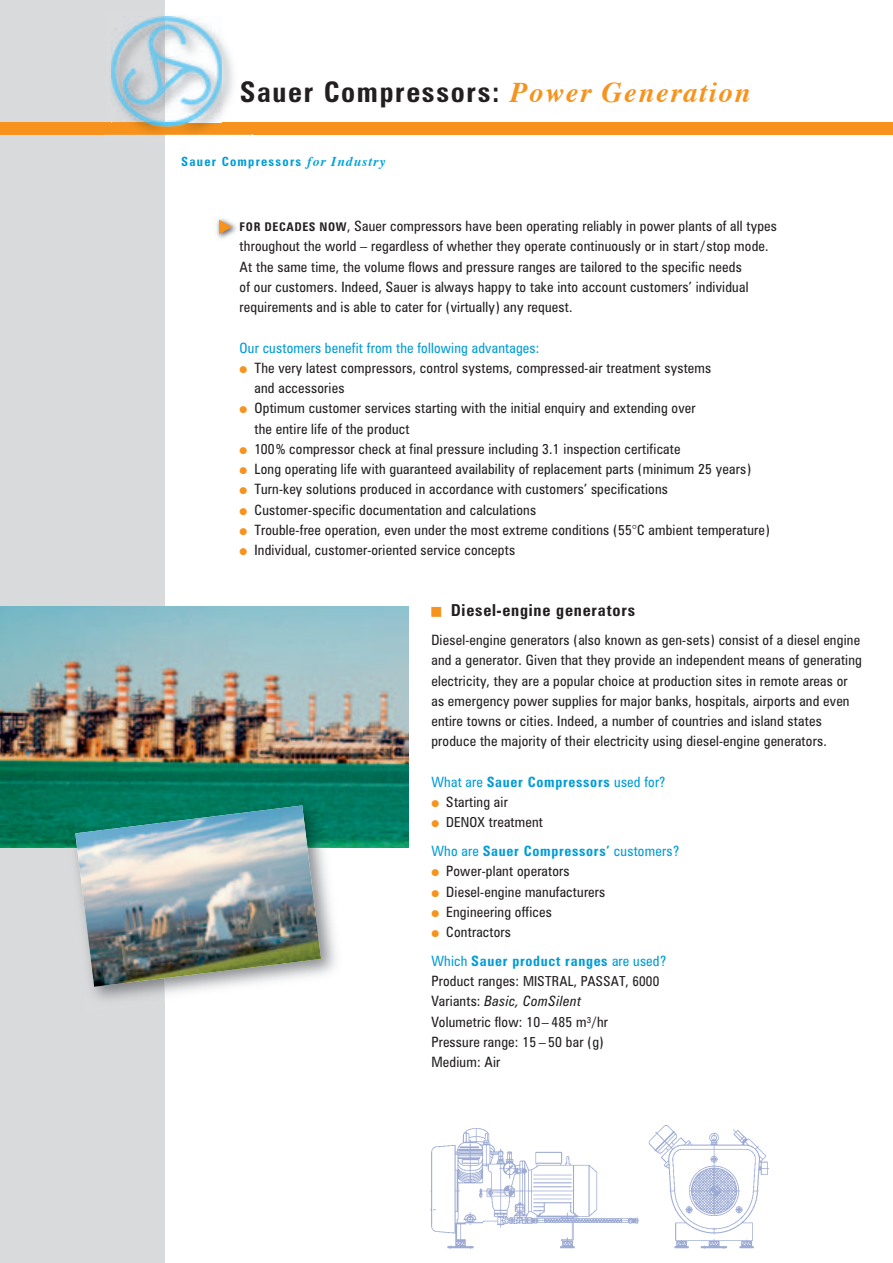
<style>
.page{position:relative;width:893px;height:1263px;background:#fff}
.page>*{position:absolute;margin:0;border:0;box-sizing:border-box;transform-origin:0 0}
.t1{font:700 condensed 28.5px "Zurich BT";letter-spacing:.06em;color:#231f20}
.t2{font:700 condensed 16.5px "Zurich BT";letter-spacing:.05em;color:#231f20}
.t3{font:condensed 14.25px/20.2px "Zurich BT";letter-spacing:.015em;color:#231f20}
.t4{font:700 condensed 14.25px/28.8px "Zurich BT";letter-spacing:.05em;color:#009cd6}
.t5{font:condensed 14.25px "Zurich BT";letter-spacing:.015em;color:#009cd6}
.t6{font:condensed 13.8px "Zurich BT";letter-spacing:.015em;color:#231f20}
.t7{font:700 condensed 12.75px "Zurich BT";letter-spacing:.1em;color:#009cd6}
.s1{font-family:"Times";font-style:italic;font-stretch:normal;color:#f7931d}
.s2{font-family:"Times";font-style:italic;font-stretch:normal;font-size:13.5px;color:#00a3da}
.s3{font-weight:700;font-size:12px}
.s4{color:#f7931d}
.s5{font-weight:400}
.s6{font-weight:400;font-size:13.8px;color:#231f20}
.s7{font-weight:400;color:#231f20}
.s8{font-size:14.25px}
.s9{font-style:italic}
</style>
<div class="page">
<img style="left:216px;top:218px;width:20px;height:21px">
<svg style="left:219px;top:220px;width:13px;height:14px"></svg>
<div style="left:0;top:0;width:165px;height:1263px;background:#d9dadc"></div>
<div style="left:0;top:122px;width:893px;height:13px;background:#f7931d"></div>
<img style="left:105px;top:16px;width:147px;height:119px">
<img style="left:112px;top:17px;width:110px;height:110px">
<img style="left:112px;top:122px;width:53px;height:1px">
<img style="left:165px;top:122px;width:57px;height:1px">
<img style="left:0;top:606px;width:409px;height:242px">
<img style="left:63px;top:793px;width:267px;height:55px">
<img style="left:75px;top:805px;width:246px;height:182px">
<img style="left:430px;top:1126px;width:338px;height:122px">
<h1 class="t1" style="left:240px;top:81px;width:512px">Sauer Compressors: <span class="s1">Power Generation</span></h1>
<p class="t7" style="left:181px;top:157px;width:206px">Sauer Compressors <span class="s2">for Industry</span></p>
<p class="t3" style="left:240px;top:217px;width:539px"><span class="s3">FOR DECADES NOW</span>, Sauer compressors have been operating reliably in power plants of all types throughout the world – regardless of whether they operate continuously or in start /stop mode.<br>At the same time, the volume flows and pressure ranges are tailored to the specific needs<br>of our customers. Indeed, Sauer is always happy to take into account customers’ individual requirements and is able to cater for (virtually) any request.</p>
<p class="t5" style="left:240px;top:342px;width:301px">Our customers benefit from the following advantages:</p>
<p class="t3" style="left:254px;top:359px;width:458px;text-indent:-15px"><span class="s4">●</span> The very latest compressors, control systems, compressed-air treatment systems and accessories</p>
<p class="t3" style="left:254px;top:399px;width:443px;text-indent:-15px"><span class="s4">●</span> Optimum customer services starting with the initial enquiry and extending over the entire life of the product</p>
<p class="t3" style="left:240px;top:440px;width:442px"><span class="s4">●</span> 100% compressor check at final pressure including 3.1 inspection certificate</p>
<p class="t3" style="left:240px;top:460px;width:513px"><span class="s4">●</span> Long operating life with guaranteed availability of replacement parts (minimum 25 years)</p>
<p class="t3" style="left:240px;top:480px;width:430px"><span class="s4">●</span> Turn-key solutions produced in accordance with customers’ specifications</p>
<p class="t3" style="left:240px;top:501px;width:298px"><span class="s4">●</span> Customer-specific documentation and calculations</p>
<p class="t3" style="left:240px;top:521px;width:532px"><span class="s4">●</span> Trouble-free operation, even under the most extreme conditions (55°C ambient temperature)</p>
<p class="t3" style="left:240px;top:541px;width:277px"><span class="s4">●</span> Individual, customer-oriented service concepts</p>
<p class="t2" style="left:431px;top:604px;width:205px"><span class="s4">■</span> Diesel-engine generators</p>
<p class="t3" style="left:431px;top:631px;width:432px">Diesel-engine generators (also known as gen-sets) consist of a diesel engine and a generator. Given that they provide an independent means of generating electricity, they are a popular choice at production sites in remote areas or as emergency power supplies for major banks, hospitals, airports and even entire towns or cities. Indeed, a number of countries and island states produce the majority of their electricity using diesel-engine generators.</p>
<p class="t4" style="left:431px;top:769px;width:235px"><span class="s5">What are</span> Sauer Compressors <span class="s5">used for?</span></p>
<p class="t3" style="left:431px;top:793px;width:78px"><span class="s4">●</span> Starting air</p>
<p class="t4" style="left:431px;top:809px;width:249px"><span class="s4">●</span> <span class="s6">DENOX</span> <span class="s7">treatment<br></span><span class="s5">Who are</span> Sauer Compressors’ <span class="s5">customers?</span></p>
<p class="t3" style="left:431px;top:862px;width:140px"><span class="s4">●</span> Power-plant operators</p>
<p class="t3" style="left:431px;top:883px;width:175px"><span class="s4">●</span> Diesel-engine manufacturers</p>
<p class="t3" style="left:431px;top:903px;width:122px"><span class="s4">●</span> Engineering offices</p>
<p class="t4" style="left:431px;top:919px;width:236px"><span class="s4">●</span> <span class="s7">Contractors<br></span><span class="s5">Which</span> Sauer product ranges <span class="s5">are used?</span></p>
<p class="t6" style="left:431px;top:976px;width:229px"><span class="s8">Product ranges:</span> MISTRAL, PASSAT, 6000</p>
<p class="t3" style="left:431px;top:992px;width:178px">Variants: <span class="s9">Basic, ComSilent<br></span>Volumetric flow: 10 – 485 m³/hr<br>Pressure range: 15 – 50 bar (g)<br>Medium: Air</p>
</div>
